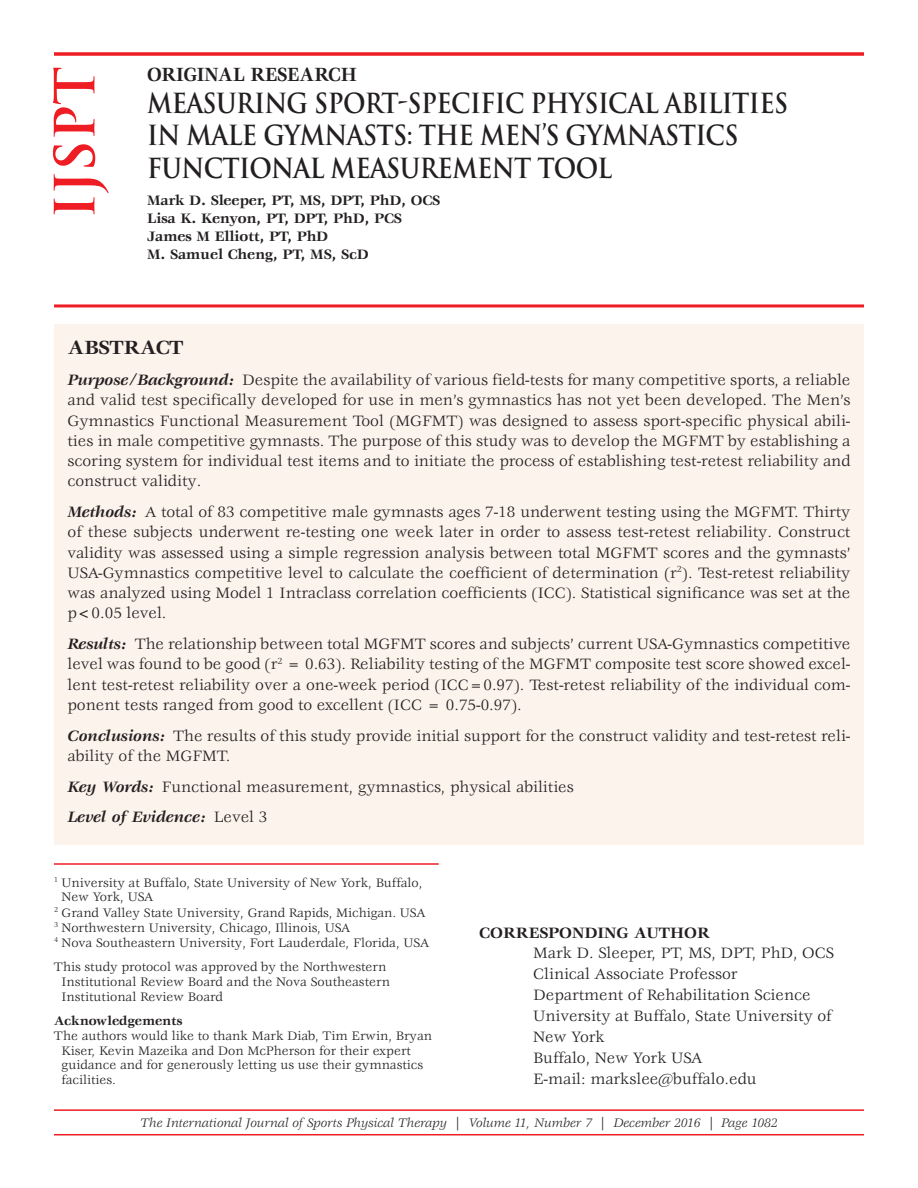
<style>
.page{position:relative;width:918px;height:1188px;background:#fff}
.page>*{position:absolute;margin:0;border:0;box-sizing:border-box;transform-origin:0 0}
.t1{font:700 54px "Trajan Pro";color:#ee1d23}
.t2{font:700 27px/32.2px "Trajan Pro";letter-spacing:-.025em;color:#231f20;scale:.9 1}
.t3{font:700 21px "Veljovic Std";letter-spacing:-.01em;color:#231f20;scale:.9 1}
.t4{font:700 21px "Veljovic Std";letter-spacing:-.01em;color:#231f20}
.t5{font:16.5px/20.2px "Veljovic Std";color:#231f20;text-align:justify}
.t6{font:700 16.5px "Veljovic Std";color:#231f20}
.t7{font:700 15px/18px "Veljovic Std";letter-spacing:-.01em;color:#231f20}
.t8{font:13.5px/15px "Veljovic Std";color:#231f20}
.t9{font:italic 13.5px "Veljovic Std";color:#231f20}
.t10{font:700 13.5px "Veljovic Std";color:#231f20}
.s1{font-weight:700;font-style:italic}
</style>
<div class="page">
<hr style="left:54px;top:1109px;width:810px;height:2px;background:#ee1d23">
<hr style="left:54px;top:1134px;width:810px;height:1px;background:#ee1d23">
<div style="left:54px;top:324px;width:810px;height:521px;background:#fdf3ed"></div>
<svg style="left:54px;top:52px;width:810px;height:4px"></svg>
<hr style="left:54px;top:863px;width:385px;height:2px;background:#ee1d23">
<hr style="left:54px;top:304px;width:810px;height:3px;background:#ee1d23">
<h1 class="t1" style="left:44px;top:219px;width:154px;rotate:-90deg">IJSPT</h1>
<p class="t3" style="left:147px;top:66px;width:235px">ORIGINAL RESEARCH</p>
<h2 class="t2" style="left:147px;top:88px;width:714px">MEASURING SPORT-SPECIFIC PHYSICAL ABILITIES<br>IN MALE GYMNASTS: THE MEN’S GYMNASTICS<br>FUNCTIONAL MEASUREMENT TOOL</h2>
<p class="t7" style="left:147px;top:192px;width:295px">Mark D. Sleeper, PT, MS, DPT, PhD, OCS<br>Lisa K. Kenyon, PT, DPT, PhD, PCS<br>James M Elliott, PT, PhD<br>M. Samuel Cheng, PT, MS, ScD</p>
<p class="t4" style="left:68px;top:339px;width:118px">ABSTRACT</p>
<p class="t5" style="left:68px;top:371px;width:785px"><span class="s1">Purpose/Background:</span> Despite the availability of various field-tests for many competitive sports, a reliable and valid test specifically developed for use in men’s gymnastics has not yet been developed. The Men’s Gymnastics Functional Measurement Tool (MGFMT) was designed to assess sport-specific physical abili&shy;ties in male competitive gymnasts. The purpose of this study was to develop the MGFMT by establishing a scoring system for individual test items and to initiate the process of establishing test-retest reliability and construct validity.</p>
<p class="t5" style="left:68px;top:503px;width:785px"><span class="s1">Methods:</span> A total of 83 competitive male gymnasts ages 7-18 underwent testing using the MGFMT. Thirty of these subjects underwent re-testing one week later in order to assess test-retest reliability. Construct validity was assessed using a simple regression analysis between total MGFMT scores and the gymnasts’ USA-Gymnastics competitive level to calculate the coefficient of determination (r<sup>2</sup>). Test-retest reliability was analyzed using Model 1 Intraclass correlation coefficients (ICC). Statistical significance was set at the p&lt;0.05 level.</p>
<p class="t5" style="left:68px;top:635px;width:785px"><span class="s1">Results:</span> The relationship between total MGFMT scores and subjects’ current USA-Gymnastics competitive level was found to be good (r<sup>2</sup> = 0.63). Reliability testing of the MGFMT composite test score showed excel&shy;lent test-retest reliability over a one-week period (ICC=0.97). Test-retest reliability of the individual com&shy;ponent tests ranged from good to excellent (ICC = 0.75-0.97).</p>
<p class="t5" style="left:68px;top:726px;width:785px"><span class="s1">Conclusions:</span> The results of this study provide initial support for the construct validity and test-retest reli&shy;ability of the MGFMT.</p>
<p class="t5" style="left:67px;top:772px;width:508px;line-height:30.8px"><span class="s1">Key Words:</span> Functional measurement, gymnastics, physical abilities<br><span class="s1">Level of Evidence:</span> Level 3</p>
<p class="t8" style="left:54px;top:876px;width:370px"><sup>1</sup> University at Buffalo, State University of New York, Buffalo,</p>
<p class="t8" style="left:62px;top:891px;width:93px">New York, USA</p>
<p class="t8" style="left:54px;top:906px;width:373px"><sup>2</sup> Grand Valley State University, Grand Rapids, Michigan. USA</p>
<p class="t8" style="left:54px;top:921px;width:298px"><sup>3</sup> Northwestern University, Chicago, Illinois, USA</p>
<p class="t8" style="left:54px;top:936px;width:377px"><sup>4</sup> Nova Southeastern University, Fort Lauderdale, Florida, USA</p>
<p class="t8" style="left:62px;top:960px;width:330px;text-indent:-8px">This study protocol was approved by the Northwestern<br>Institutional Review Board and the Nova Southeastern<br>Institutional Review Board</p>
<p class="t10" style="left:54px;top:1015px;width:130px">Acknowledgements</p>
<p class="t8" style="left:62px;top:1029px;width:372px;text-indent:-8px">The authors would like to thank Mark Diab, Tim Erwin, Bryan Kiser, Kevin Mazeika and Don McPherson for their expert guidance and for generously letting us use their gymnastics facilities.</p>
<p class="t6" style="left:479px;top:926px;width:232px">CORRESPONDING AUTHOR</p>
<p class="t5" style="left:533px;top:944px;width:302px;line-height:21px;text-align:left">Mark D. Sleeper, PT, MS, DPT, PhD, OCS<br>Clinical Associate Professor<br>Department of Rehabilitation Science<br>University at Buffalo, State University of<br>New York<br>Buffalo, New York USA<br>E-mail: markslee@buffalo.edu</p>
<p class="t9" style="left:140px;top:1117px;width:639px">The International Journal of Sports Physical Therapy | Volume 11, Number 7 | December 2016 | Page 1082</p>
</div>
